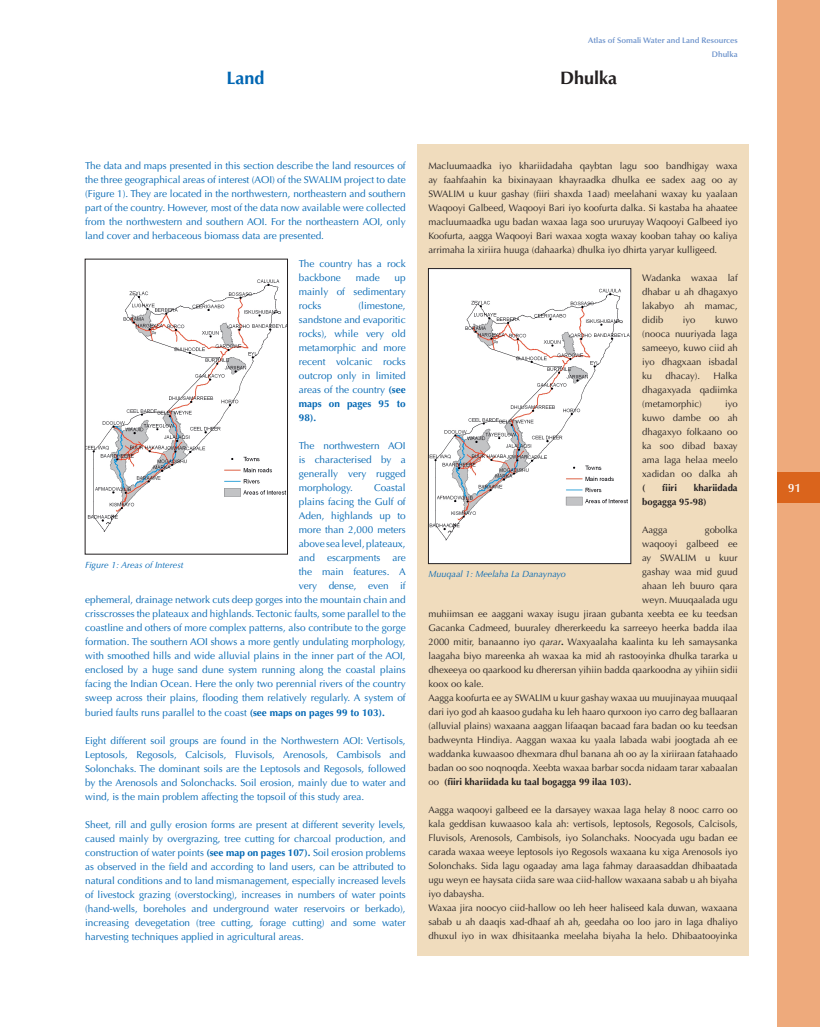
<style>
.page{position:relative;width:820px;height:1027px;background:#fff}
.page>*{position:absolute;margin:0;border:0;box-sizing:border-box;transform-origin:0 0}
.t1{font:700 18px "Optima LT Std";color:#231f20}
.t2{font:700 18px "Optima LT Std";color:#0166b3}
.t3{font:600 12px "Optima LT Std";color:#fff}
.t4{font:10px/14px "Optima LT Std";color:#0166b3;text-align:justify}
.t5{font:9.5px/14px "Optima LT Std";color:#231f20;text-align:justify}
.t6{font:700 9.5px/14px "Optima LT Std";color:#231f20}
.t7{font:italic 9px "Optima LT Std";color:#0166b3}
.t8{font:600 8px/14px "Optima LT Std";color:#6990ca;text-align:right}
.s1{font-weight:700}
.s2{font-style:italic}
.s3{font-weight:400}
</style>
<div class="page">
<div style="left:777px;top:0;width:42px;height:1026px;background:#eeaa7c"></div>
<div style="left:777px;top:472px;width:42px;height:30px;background:#da641c"></div>
<div style="left:417px;top:144px;width:331px;height:811px;background:#f0dcbd"></div>
<img style="left:430px;top:270px;width:198px;height:291px">
<div style="left:428px;top:268px;width:202px;height:295px;border:1px solid #231f20"></div>
<img style="left:87px;top:279px;width:198px;height:253px">
<p class="t8" style="left:588px;top:34px;width:151px">Atlas of Somali Water and Land Resources<br>Dhulka</p>
<h1 class="t2" style="left:226px;top:70px;width:40px">Land</h1>
<h1 class="t1" style="left:560px;top:70px;width:59px">Dhulka</h1>
<p class="t4" style="left:85px;top:159px;width:322px">The data and maps presented in this section describe the land resources of the three geographical areas of interest (AOI) of the SWALIM project to date (Figure 1). They are located in the northwestern, northeastern and southern part of the country. However, most of the data now available were collected from the northwestern and southern AOI. For the northeastern AOI, only land cover and herbaceous biomass data are presented.</p>
<p class="t4" style="left:299px;top:257px;width:108px">The country has a rock backbone</p>
<p class="t4" style="left:355px;top:271px;width:25px">made</p>
<p class="t4" style="left:299px;top:271px;width:108px;text-indent:96px">up mainly of sedimentary rocks</p>
<p class="t4" style="left:299px;top:299px;width:108px;text-indent:60px">(limestone, sandstone and evaporitic rocks), while very old metamorphic and more recent volcanic rocks outcrop only in limited areas of the country <span class="s1">(see maps on pages 95 to 98).</span></p>
<p class="t4" style="left:299px;top:439px;width:108px">The northwestern AOI is characterised by a generally very rugged morphology.</p>
<p class="t4" style="left:374px;top:481px;width:33px">Coastal</p>
<p class="t4" style="left:299px;top:495px;width:108px">plains facing the Gulf of</p>
<p class="t4" style="left:299px;top:509px;width:108px">Aden, highlands up to</p>
<p class="t4" style="left:299px;top:523px;width:108px">more than 2,000 meters</p>
<p class="t4" style="left:299px;top:537px;width:108px">above sea level, plateaux,</p>
<p class="t4" style="left:299px;top:551px;width:108px">and escarpments are</p>
<p class="t4" style="left:299px;top:565px;width:108px">the main features. A</p>
<p class="t4" style="left:299px;top:579px;width:108px">very dense, even if</p>
<p class="t4" style="left:85px;top:593px;width:322px">ephemeral, drainage network cuts deep gorges into the mountain chain and</p>
<p class="t4" style="left:85px;top:607px;width:322px">crisscrosses the plateaux and highlands. Tectonic faults, some parallel to the</p>
<p class="t4" style="left:85px;top:621px;width:322px">coastline and others of more complex patterns, also contribute to the gorge</p>
<p class="t4" style="left:85px;top:635px;width:322px">formation. The southern AOI shows a more gently undulating morphology,</p>
<p class="t4" style="left:85px;top:649px;width:322px">with smoothed hills and wide alluvial plains in the inner part of the AOI,</p>
<p class="t4" style="left:85px;top:663px;width:322px">enclosed by a huge sand dune system running along the coastal plains</p>
<p class="t4" style="left:85px;top:677px;width:322px">facing the Indian Ocean. Here the only two perennial rivers of the country</p>
<p class="t4" style="left:85px;top:691px;width:322px">sweep across their plains, flooding them relatively regularly. A system of</p>
<p class="t4" style="left:85px;top:705px;width:301px">buried faults runs parallel to the coast <span class="s1">(see maps on pages 99 to 103).</span></p>
<p class="t4" style="left:85px;top:733px;width:322px">Eight different soil groups are found in the Northwestern AOI: Vertisols, Leptosols, Regosols, Calcisols, Fluvisols, Arenosols, Cambisols and Solonchaks. The dominant soils are the Leptosols and Regosols, followed by the Arenosols and Solonchacks. Soil erosion, mainly due to water and wind, is the main problem affecting the topsoil of this study area.</p>
<p class="t4" style="left:85px;top:817px;width:322px">Sheet, rill and gully erosion forms are present at different severity levels, caused mainly by overgrazing, tree cutting for charcoal production, and construction of water points <span class="s1">(see map on pages 107).</span> Soil erosion problems as observed in the field and according to land users, can be attributed to natural conditions and to land mismanagement, especially increased levels of livestock grazing (overstocking), increases in numbers of water points (hand-wells, boreholes and underground water reservoirs or berkado), increasing devegetation (tree cutting, forage cutting) and some water harvesting techniques applied in agricultural areas.</p>
<p class="t7" style="left:85px;top:560px;width:100px">Figure 1: Areas of Interest</p>
<p class="t5" style="left:428px;top:159px;width:310px">Macluumaadka iyo khariidadaha qaybtan lagu soo bandhigay waxa ay faahfaahin ka bixinayaan khayraadka dhulka ee sadex aag oo ay SWALIM u kuur gashay (fiiri shaxda 1aad) meelahani waxay ku yaalaan Waqooyi Galbeed, Waqooyi Bari iyo koofurta dalka. Si kastaba ha ahaatee macluumaadka ugu badan waxaa laga soo ururuyay Waqooyi Galbeed iyo Koofurta, aagga Waqooyi Bari waxaa xogta waxay kooban tahay oo kaliya arrimaha la xiriira huuga (dahaarka) dhulka iyo dhirta yaryar kulligeed.</p>
<p class="t5" style="left:642px;top:271px;width:97px">Wadanka waxaa laf dhabar u ah dhagaxyo lakabyo ah mamac, didib</p>
<p class="t5" style="left:642px;top:313px;width:97px;text-indent:73px">kuwo (nooca nuuriyada laga sameeyo, kuwo ciid ah iyo dhagxaan isbadal ku</p>
<p class="t5" style="left:682px;top:313px;width:14px">iyo</p>
<p class="t5" style="left:642px;top:369px;width:97px;text-indent:71px">Halka dhagaxyada qadiimka (metamorphic)</p>
<p class="t5" style="left:665px;top:369px;width:36px">dhacay).</p>
<p class="t5" style="left:642px;top:397px;width:97px;text-indent:83px">iyo kuwo dambe oo ah dhagaxyo folkaano oo ka soo dibad baxay ama laga helaa meelo xadidan oo dalka ah</p>
<p class="t6" style="left:642px;top:481px;width:5px">(</p>
<p class="t6" style="left:662px;top:481px;width:16px">fiiri</p>
<p class="t6" style="left:642px;top:481px;width:97px;text-indent:52px">khariidada bogagga 95-98)</p>
<p class="t5" style="left:642px;top:523px;width:27px">Aagga</p>
<p class="t5" style="left:704px;top:523px;width:34px">gobolka</p>
<p class="t5" style="left:642px;top:537px;width:97px">waqooyi galbeed ee</p>
<p class="t5" style="left:642px;top:551px;width:97px">ay SWALIM u kuur</p>
<p class="t5" style="left:642px;top:565px;width:97px">gashay waa mid guud</p>
<p class="t5" style="left:642px;top:579px;width:97px">ahaan leh buuro qara</p>
<p class="t5" style="left:642px;top:593px;width:97px">weyn. Muuqaalada ugu</p>
<p class="t5" style="left:428px;top:607px;width:310px">muhiimsan ee aaggani waxay isugu jiraan gubanta xeebta ee ku teedsan</p>
<p class="t5" style="left:428px;top:621px;width:310px">Gacanka Cadmeed, buuraley dhererkeedu ka sarreeyo heerka badda ilaa</p>
<p class="t5" style="left:428px;top:635px;width:310px">2000 mitir, banaanno iyo <span class="s2">qarar</span><span class="s1">.</span> Waxyaalaha kaalinta ku leh samaysanka</p>
<p class="t5" style="left:428px;top:649px;width:310px">laagaha biyo mareenka ah waxaa ka mid ah rastooyinka dhulka tararka u</p>
<p class="t5" style="left:428px;top:663px;width:310px">dhexeeya oo qaarkood ku dherersan yihiin badda qaarkoodna ay yihiin sidii</p>
<p class="t5" style="left:428px;top:677px;width:57px">koox oo kale.</p>
<p class="t5" style="left:428px;top:691px;width:310px">Aagga koofurta ee ay SWALIM u kuur gashay waxaa uu muujinayaa muuqaal</p>
<p class="t5" style="left:428px;top:705px;width:310px">dari iyo god ah kaasoo gudaha ku leh haaro qurxoon iyo carro deg ballaaran</p>
<p class="t5" style="left:428px;top:719px;width:310px">(alluvial plains) waxaana aaggan lifaaqan bacaad fara badan oo ku teedsan</p>
<p class="t5" style="left:428px;top:733px;width:310px">badweynta Hindiya. Aaggan waxaa ku yaala labada wabi joogtada ah ee</p>
<p class="t5" style="left:428px;top:747px;width:310px">waddanka kuwaasoo dhexmara dhul banana ah oo ay la xiriiraan fatahaado</p>
<p class="t5" style="left:428px;top:761px;width:310px">badan oo soo noqnoqda. Xeebta waxaa barbar socda nidaam tarar xabaalan</p>
<p class="t6" style="left:428px;top:775px;width:204px"><span class="s3">oo</span> (fiiri khariidada ku taal bogagga 99 ilaa 103).</p>
<p class="t5" style="left:428px;top:803px;width:310px;text-align:left">Aagga waqooyi galbeed ee la darsayey waxaa laga helay 8 nooc carro oo kala geddisan kuwaasoo kala ah: vertisols, leptosols, Regosols, Calcisols, Fluvisols, Arenosols, Cambisols, iyo Solanchaks. Noocyada ugu badan ee carada waxaa weeye leptosols iyo Regosols waxaana ku xiga Arenosols iyo Solonchaks. Sida lagu ogaaday ama laga fahmay daraasaddan dhibaatada ugu weyn ee haysata ciida sare waa ciid-hallow waxaana sabab u ah biyaha iyo dabaysha.<br>Waxaa jira noocyo ciid-hallow oo leh heer haliseed kala duwan, waxaana sabab u ah daaqis xad-dhaaf ah ah, geedaha oo loo jaro in laga dhaliyo dhuxul iyo in wax dhisitaanka meelaha biyaha la helo. Dhibaatooyinka</p>
<p class="t7" style="left:428px;top:570px;width:139px">Muuqaal 1: Meelaha La Danaynayo</p>
<p class="t3" style="left:787px;top:482px;width:14px">91</p>
</div>
